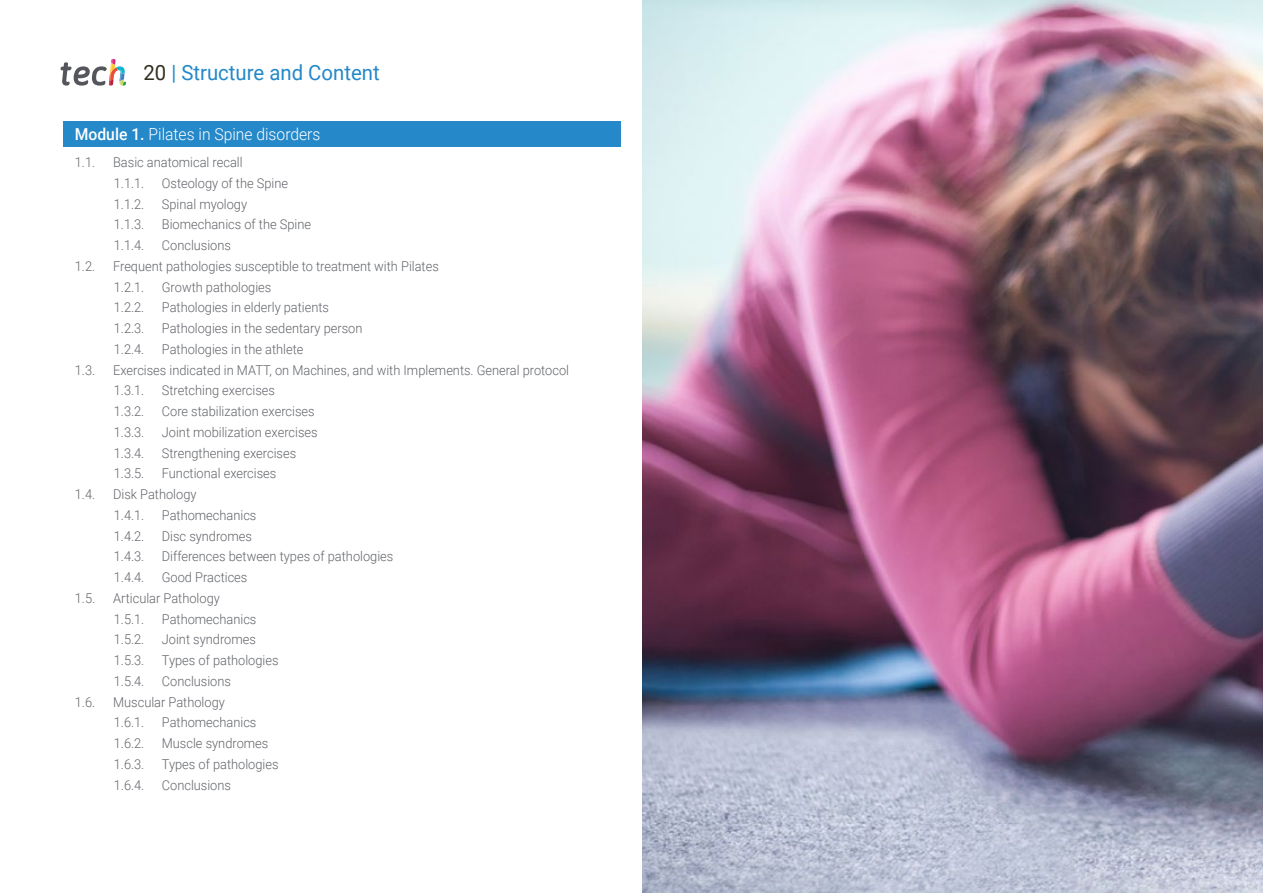
<style>
.page{position:relative;width:1263px;height:893px;background:#fff}
.page>*{position:absolute;margin:0;border:0;box-sizing:border-box;transform-origin:0 0}
.t1{font:21px "Roboto";color:#2488c9}
.t2{font:300 16.5px "Roboto";color:#fff;scale:.95 1}
.t3{font:300 13.5px/20.7px "Roboto";color:#61646a;scale:.95 1}
.s1{color:#312e20}
.s2{font-weight:500}
</style>
<div class="page">
<div style="left:64px;top:121px;width:557px;height:25px;background:#2488c9"></div>
<svg style="left:61px;top:59px;width:65px;height:27px"></svg>
<img style="left:642px;top:0;width:621px;height:893px">
<h1 class="t1" style="left:144px;top:57px;width:238px"><span class="s1">20</span> | Structure and Content</h1>
<p class="t2" style="left:75px;top:123px;width:260px"><span class="s2">Module 1.</span> Pilates in Spine disorders</p>
<p class="t3" style="left:75px;top:151px;width:23px">1.1.</p>
<p class="t3" style="left:113px;top:151px;width:138px">Basic anatomical recall<br>1.1.1.</p>
<p class="t3" style="left:162px;top:172px;width:134px">Osteology of the Spine</p>
<p class="t3" style="left:114px;top:193px;width:34px">1.1.2.</p>
<p class="t3" style="left:162px;top:193px;width:91px">Spinal myology</p>
<p class="t3" style="left:114px;top:214px;width:34px">1.1.3.</p>
<p class="t3" style="left:162px;top:214px;width:159px">Biomechanics of the Spine</p>
<p class="t3" style="left:114px;top:234px;width:34px">1.1.4.</p>
<p class="t3" style="left:162px;top:234px;width:74px">Conclusions</p>
<p class="t3" style="left:75px;top:255px;width:23px">1.2.</p>
<p class="t3" style="left:113px;top:255px;width:344px">Frequent pathologies susceptible to treatment with Pilates<br>1.2.1.</p>
<p class="t3" style="left:162px;top:276px;width:117px">Growth pathologies</p>
<p class="t3" style="left:114px;top:297px;width:34px">1.2.2.</p>
<p class="t3" style="left:162px;top:297px;width:178px">Pathologies in elderly patients</p>
<p class="t3" style="left:114px;top:317px;width:34px">1.2.3.</p>
<p class="t3" style="left:162px;top:317px;width:213px">Pathologies in the sedentary person</p>
<p class="t3" style="left:114px;top:338px;width:34px">1.2.4.</p>
<p class="t3" style="left:162px;top:338px;width:150px">Pathologies in the athlete</p>
<p class="t3" style="left:75px;top:359px;width:23px">1.3.</p>
<p class="t3" style="left:113px;top:359px;width:481px">Exercises indicated in MATT, on Machines, and with Implements. General protocol<br>1.3.1.</p>
<p class="t3" style="left:162px;top:380px;width:121px">Stretching exercises</p>
<p class="t3" style="left:114px;top:400px;width:34px">1.3.2.</p>
<p class="t3" style="left:162px;top:400px;width:162px">Core stabilization exercises</p>
<p class="t3" style="left:114px;top:421px;width:34px">1.3.3.</p>
<p class="t3" style="left:162px;top:421px;width:165px">Joint mobilization exercises</p>
<p class="t3" style="left:114px;top:442px;width:34px">1.3.4.</p>
<p class="t3" style="left:162px;top:442px;width:143px">Strengthening exercises</p>
<p class="t3" style="left:114px;top:463px;width:34px">1.3.5.</p>
<p class="t3" style="left:162px;top:463px;width:122px">Functional exercises</p>
<p class="t3" style="left:75px;top:483px;width:23px">1.4.</p>
<p class="t3" style="left:113px;top:483px;width:89px">Disk Pathology<br>1.4.1.</p>
<p class="t3" style="left:162px;top:504px;width:101px">Pathomechanics</p>
<p class="t3" style="left:114px;top:525px;width:34px">1.4.2.</p>
<p class="t3" style="left:162px;top:525px;width:96px">Disc syndromes</p>
<p class="t3" style="left:114px;top:546px;width:34px">1.4.3.</p>
<p class="t3" style="left:162px;top:546px;width:245px">Differences between types of pathologies</p>
<p class="t3" style="left:114px;top:566px;width:34px">1.4.4.</p>
<p class="t3" style="left:162px;top:566px;width:92px">Good Practices</p>
<p class="t3" style="left:75px;top:587px;width:23px">1.5.</p>
<p class="t3" style="left:113px;top:587px;width:114px">Articular Pathology<br>1.5.1.</p>
<p class="t3" style="left:162px;top:608px;width:101px">Pathomechanics</p>
<p class="t3" style="left:114px;top:629px;width:34px">1.5.2.</p>
<p class="t3" style="left:162px;top:629px;width:100px">Joint syndromes</p>
<p class="t3" style="left:114px;top:649px;width:34px">1.5.3.</p>
<p class="t3" style="left:162px;top:649px;width:124px">Types of pathologies</p>
<p class="t3" style="left:114px;top:670px;width:34px">1.5.4.</p>
<p class="t3" style="left:162px;top:670px;width:74px">Conclusions</p>
<p class="t3" style="left:75px;top:691px;width:23px">1.6.</p>
<p class="t3" style="left:113px;top:691px;width:119px">Muscular Pathology<br>1.6.1.</p>
<p class="t3" style="left:162px;top:712px;width:101px">Pathomechanics</p>
<p class="t3" style="left:114px;top:732px;width:34px">1.6.2.</p>
<p class="t3" style="left:162px;top:732px;width:114px">Muscle syndromes</p>
<p class="t3" style="left:114px;top:753px;width:34px">1.6.3.</p>
<p class="t3" style="left:162px;top:753px;width:124px">Types of pathologies</p>
<p class="t3" style="left:114px;top:774px;width:34px">1.6.4.</p>
<p class="t3" style="left:162px;top:774px;width:74px">Conclusions</p>
</div>
